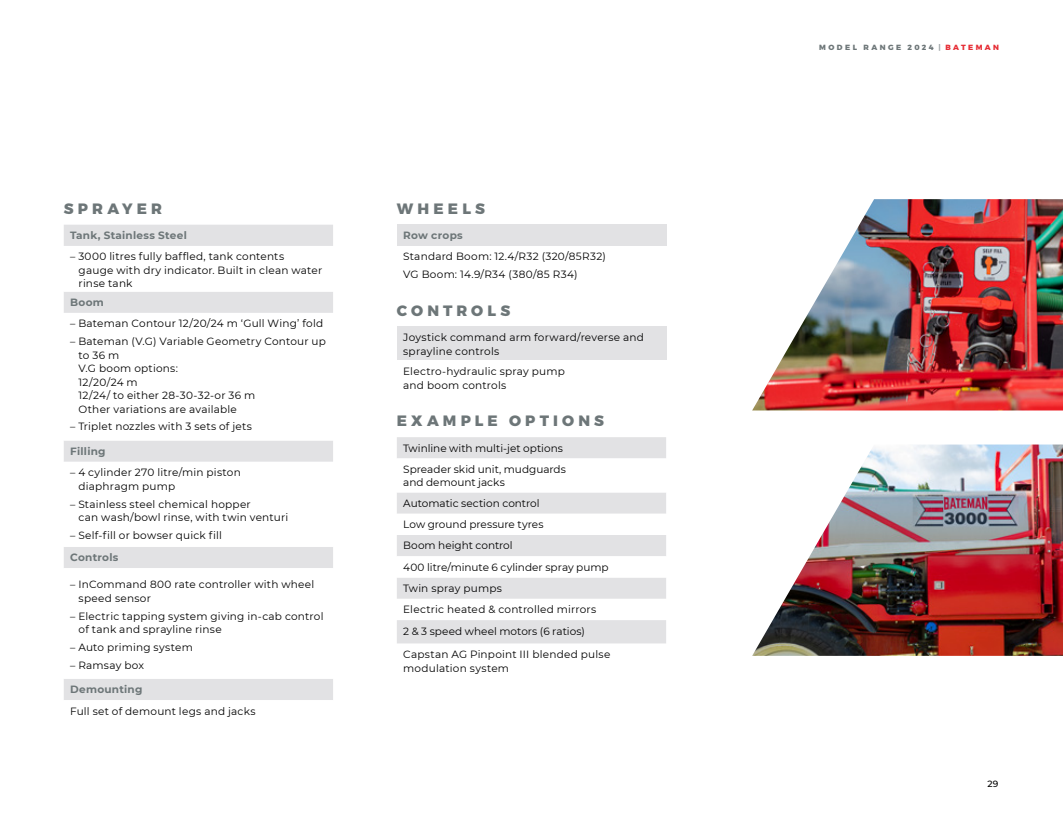
<style>
.page{position:relative;width:1063px;height:821px;background:#fff}
.page>*{position:absolute;margin:0;border:0;box-sizing:border-box;transform-origin:0 0}
.t1{font:800 15px "Montserrat";letter-spacing:.28em;color:#6d7678}
.t2{font:10.5px/13.5px "Montserrat";letter-spacing:.015em;color:#000}
.t3{font:700 10.5px "Montserrat";letter-spacing:.025em;color:#6d7678}
.t4{font:500 9px "Montserrat";color:#000}
.t5{font:800 7.5px "Montserrat";letter-spacing:.325em;color:#6d7678}
.s1{color:#9ea4a7}
.s2{color:#e62d35}
</style>
<div class="page">
<img style="left:752px;top:199px;width:311px;height:211px">
<img style="left:752px;top:444px;width:311px;height:212px">
<div style="left:64px;top:225px;width:269px;height:21px;background:#e2e2e4"></div>
<svg style="left:64px;top:292px;width:269px;height:408px"></svg>
<div style="left:397px;top:225px;width:269px;height:21px;background:#e2e2e4"></div>
<div style="left:397px;top:327px;width:269px;height:34px;background:#e2e2e4"></div>
<div style="left:397px;top:437px;width:269px;height:21px;background:#e2e2e4"></div>
<svg style="left:397px;top:493px;width:269px;height:151px;fill:#e2e2e4"></svg>
<h1 class="t1" style="left:64px;top:199px;width:100px">SPRAYER</h1>
<p class="t3" style="left:70px;top:228px;width:118px">Tank, Stainless Steel</p>
<p class="t2" style="left:79px;top:249px;width:245px;text-indent:-9px">– 3000 litres fully baffled, tank contents<br>gauge with dry indicator. Built in clean water rinse tank</p>
<p class="t3" style="left:70px;top:295px;width:35px">Boom</p>
<p class="t2" style="left:70px;top:316px;width:255px">– Bateman Contour 12/20/24 m ‘Gull Wing’ fold</p>
<p class="t2" style="left:79px;top:334px;width:249px;text-indent:-9px">– Bateman (V.G) Variable Geometry Contour up to 36 m<br>V.G boom options:<br>12/20/24 m<br>12/24/ to either 28-30-32-or 36 m<br>Other variations are available</p>
<p class="t2" style="left:70px;top:419px;width:183px">– Triplet nozzles with 3 sets of jets</p>
<p class="t3" style="left:70px;top:443px;width:37px">Filling</p>
<p class="t2" style="left:79px;top:465px;width:164px;text-indent:-9px">– 4 cylinder 270 litre/min piston diaphragm pump</p>
<p class="t2" style="left:79px;top:496px;width:211px;text-indent:-9px">– Stainless steel chemical hopper<br>can wash/bowl rinse, with twin venturi</p>
<p class="t2" style="left:70px;top:528px;width:153px">– Self-fill or bowser quick fill</p>
<p class="t3" style="left:70px;top:550px;width:50px">Controls</p>
<p class="t2" style="left:79px;top:577px;width:237px;text-indent:-9px">– InCommand 800 rate controller with wheel speed sensor</p>
<p class="t2" style="left:79px;top:609px;width:246px;text-indent:-9px">– Electric tapping system giving in-cab control of tank and sprayline rinse</p>
<p class="t2" style="left:70px;top:640px;width:124px">– Auto priming system</p>
<p class="t2" style="left:70px;top:658px;width:76px">– Ramsay box</p>
<p class="t3" style="left:70px;top:682px;width:74px">Demounting</p>
<p class="t2" style="left:70px;top:703px;width:187px">Full set of demount legs and jacks</p>
<h1 class="t1" style="left:397px;top:199px;width:90px">WHEELS</h1>
<p class="t3" style="left:403px;top:228px;width:61px">Row crops</p>
<p class="t2" style="left:403px;top:247px;width:204px;line-height:17.7px">Standard Boom: 12.4/R32 (320/85R32)<br>VG Boom: 14.9/R34 (380/85 R34)</p>
<h1 class="t1" style="left:397px;top:301px;width:115px">CONTROLS</h1>
<p class="t2" style="left:403px;top:330px;width:242px">Joystick command arm forward/reverse and sprayline controls</p>
<p class="t2" style="left:403px;top:364px;width:163px">Electro-hydraulic spray pump and boom controls</p>
<h1 class="t1" style="left:397px;top:411px;width:209px">EXAMPLE OPTIONS</h1>
<p class="t2" style="left:403px;top:437px;width:164px;line-height:21.3px">Twinline with multi-jet options<br>Spreader skid unit, mudguards</p>
<p class="t2" style="left:403px;top:471px;width:207px;line-height:21.1px">and demount jacks<br>Automatic section control<br>Low ground pressure tyres<br>Boom height control<br>400 litre/minute 6 cylinder spray pump<br>Twin spray pumps<br>Electric heated &amp; controlled mirrors<br>2 &amp; 3 speed wheel motors (6 ratios)</p>
<p class="t2" style="left:403px;top:647px;width:209px">Capstan AG Pinpoint III blended pulse modulation system</p>
<p class="t5" style="left:819px;top:42px;width:181px">MODEL RANGE 2024 <span class="s1">|</span> <span class="s2">BATEMAN</span></p>
<p class="t4" style="left:987px;top:777px;width:12px">29</p>
</div>
